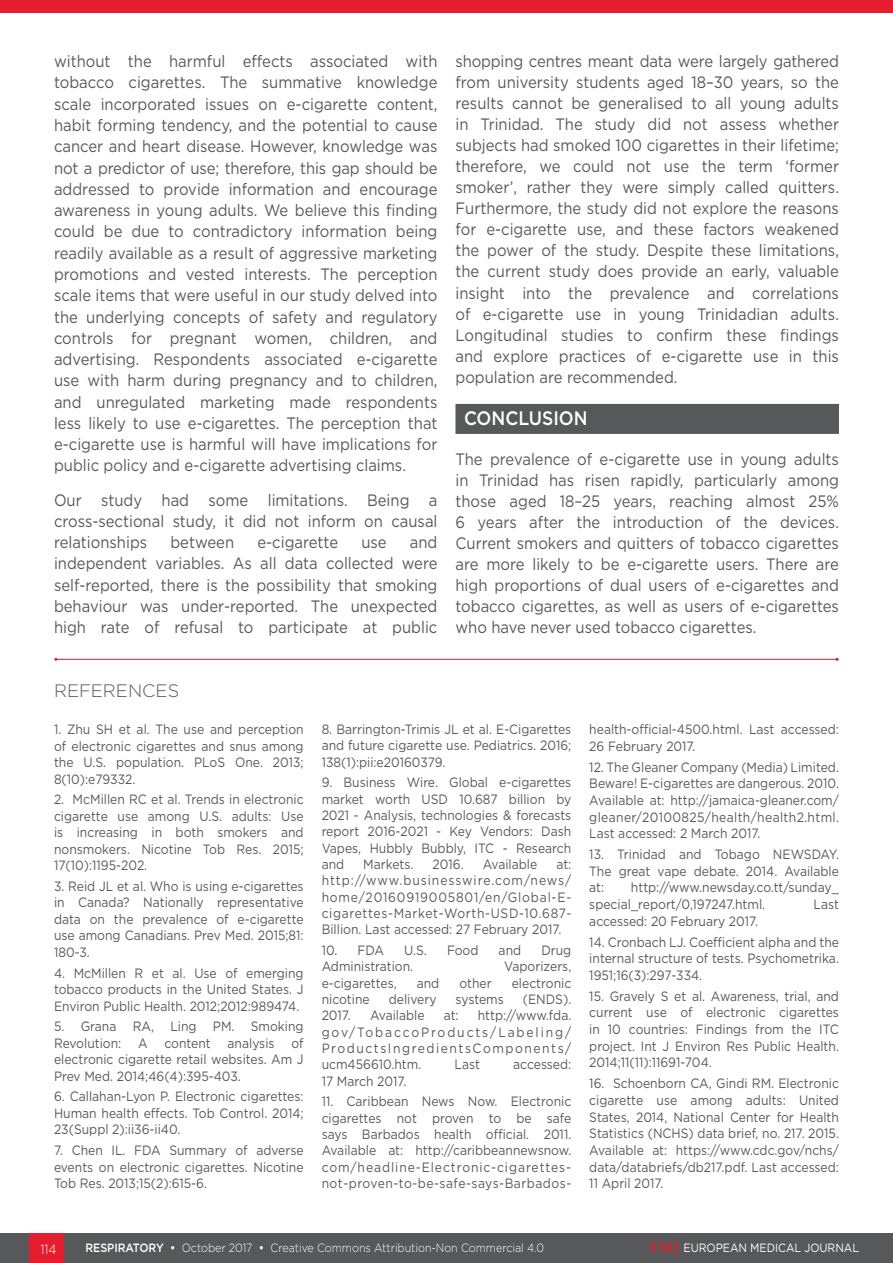
<style>
.page{position:relative;width:893px;height:1263px;background:#fff}
.page>*{position:absolute;margin:0;border:0;box-sizing:border-box;transform-origin:0 0}
._8__Heading_1{font:500 19.5px "Gotham";color:#fff;scale:.9 1}
._18__References_titl{font:300 18px "Gotham";color:#57585a}
._11__Main_text{font:16.5px/21.3px "Gotham";color:#57585a;text-align:justify;scale:.9 1}
._19__References_text{font:13.5px/16.5px "Gotham";color:#57585a;text-align:justify;scale:.9 1}
.t1{font:300 13.5px "Gotham";color:#fff;scale:.9 1}
.t2{font:300 12px "Gotham";letter-spacing:-.005em;color:#fff;scale:.9 1}
.t3{font:12px "Gotham";letter-spacing:-.005em;color:#fff;scale:.9 1}
.s1{font-weight:500}
.s2{font-family:"Palatino Linotype";font-weight:700;font-size:15px;color:#e41d2f}
</style>
<div class="page">
<div style="left:0;top:1233px;width:893px;height:30px;background:#57585a"></div>
<div style="left:30px;top:1233px;width:34px;height:30px;background:#e41d2f"></div>
<hr style="left:56px;top:659px;width:781px;height:1px;background:#e41d2f">
<div style="left:0;top:0;width:893px;height:12px;background:#e41d2f"></div>
<div style="left:455px;top:404px;width:384px;height:30px;background:#57585a"></div>
<p class="_11__Main_text" style="left:54px;top:50px;width:428px">without the harmful effects associated with tobacco cigarettes. The summative knowledge scale incorporated issues on e-cigarette content, habit forming tendency, and the potential to cause cancer and heart disease. However, knowledge was not a predictor of use; therefore, this gap should be addressed to provide information and encourage awareness in young adults. We believe this finding could be due to contradictory information being readily available as a result of aggressive marketing promotions and vested interests. The perception scale items that were useful in our study delved into the underlying concepts of safety and regulatory controls for pregnant women, children, and advertising. Respondents associated e-cigarette use with harm during pregnancy and to children, and unregulated marketing made respondents less likely to use e-cigarettes. The perception that e-cigarette use is harmful will have implications for public policy and e-cigarette advertising claims.</p>
<p class="_11__Main_text" style="left:54px;top:489px;width:428px">Our study had some limitations. Being a cross-sectional study, it did not inform on causal relationships</p>
<p class="_11__Main_text" style="left:54px;top:531px;width:428px;text-indent:356px">and independent variables. As all data collected were self-reported, there is the possibility that smoking behaviour was under-reported. The unexpected high rate of refusal to participate at public</p>
<p class="_11__Main_text" style="left:170px;top:531px;width:72px">between</p>
<p class="_11__Main_text" style="left:257px;top:531px;width:91px">e-cigarette</p>
<p class="_11__Main_text" style="left:361px;top:531px;width:30px">use</p>
<p class="_11__Main_text" style="left:455px;top:51px;width:428px">shopping centres meant data were largely gathered from university students aged 18–30 years, so the results cannot be generalised to all young adults in Trinidad. The study did not assess whether subjects had smoked 100 cigarettes in their lifetime; therefore, we could not use the term ‘former smoker’, rather they were simply called quitters.<br>Furthermore, the study did not explore the reasons for e-cigarette use, and these factors weakened the power of the study. Despite these limitations, the current study does provide an early, valuable insight into the prevalence and correlations of e-cigarette use in young Trinidadian adults.<br>Longitudinal studies to confirm these findings and explore practices of e-cigarette use in this population are recommended.</p>
<p class="_8__Heading_1" style="left:464px;top:406px;width:139px">CONCLUSION</p>
<p class="_11__Main_text" style="left:455px;top:448px;width:428px">The prevalence of e-cigarette use in young adults in Trinidad has risen rapidly, particularly among those aged 18–25 years, reaching almost 25% 6 years after the introduction of the devices.<br>Current smokers and quitters of tobacco cigarettes are more likely to be e-cigarette users. There are high proportions of dual users of e-cigarettes and tobacco cigarettes, as well as users of e-cigarettes who have never used tobacco cigarettes.</p>
<p class="_18__References_titl" style="left:54px;top:680px;width:127px">REFERENCES</p>
<p class="_19__References_text" style="left:54px;top:721px;width:279px">1. Zhu SH et al. The use and perception of electronic cigarettes and snus among the U.S. population. PLoS One. 2013; 8(10):e79332.</p>
<p class="_19__References_text" style="left:54px;top:791px;width:279px">2. McMillen RC et al. Trends in electronic cigarette use among U.S. adults: Use is increasing in both smokers and nonsmokers. Nicotine Tob Res. 2015; 17(10):1195-202.</p>
<p class="_19__References_text" style="left:54px;top:878px;width:279px">3. Reid JL et al. Who is using e-cigarettes in Canada? Nationally representative data on the prevalence of e-cigarette use among Canadians. Prev Med. 2015;81:<br>180-3.</p>
<p class="_19__References_text" style="left:54px;top:964px;width:279px">4. McMillen R et al. Use of emerging tobacco products in the United States. J Environ Public Health. 2012;2012:989474.</p>
<p class="_19__References_text" style="left:54px;top:1018px;width:279px">5. Grana RA, Ling PM. Smoking Revolution: A content analysis of electronic cigarette retail websites. Am J Prev Med. 2014;46(4):395-403.</p>
<p class="_19__References_text" style="left:54px;top:1088px;width:279px">6. Callahan-Lyon P. Electronic cigarettes:<br>Human health effects. Tob Control. 2014; 23(Suppl 2):ii36-ii40.</p>
<p class="_19__References_text" style="left:54px;top:1142px;width:279px">7. Chen IL. FDA Summary of adverse events on electronic cigarettes. Nicotine Tob Res. 2013;15(2):615-6.</p>
<p class="_19__References_text" style="left:322px;top:721px;width:279px">8. Barrington-Trimis JL et al. E-Cigarettes and future cigarette use. Pediatrics. 2016; 138(1):pii:e20160379.</p>
<p class="_19__References_text" style="left:322px;top:774px;width:279px">9. Business Wire. Global e-cigarettes market worth USD 10.687 billion by 2021 - Analysis, technologies &amp; forecasts report 2016-2021 - Key Vendors: Dash Vapes, Hubbly Bubbly, ITC - Research and</p>
<p class="_19__References_text" style="left:363px;top:856px;width:57px">Markets.</p>
<p class="_19__References_text" style="left:433px;top:856px;width:36px">2016.</p>
<p class="_19__References_text" style="left:483px;top:856px;width:62px">Available</p>
<p class="_19__References_text" style="left:322px;top:856px;width:279px;text-indent:235px">at: http://www.businesswire.com/news/ home/20160919005801/en/Global-E&shy;cigarettes-Market-Worth-USD-10.687- Billion. Last accessed: 27 February 2017.</p>
<p class="_19__References_text" style="left:322px;top:942px;width:71px">10. FDA</p>
<p class="_19__References_text" style="left:404px;top:942px;width:27px">U.S.</p>
<p class="_19__References_text" style="left:447px;top:942px;width:37px">Food</p>
<p class="_19__References_text" style="left:499px;top:942px;width:27px">and</p>
<p class="_19__References_text" style="left:541px;top:942px;width:35px">Drug</p>
<p class="_19__References_text" style="left:322px;top:958px;width:103px">Administration.</p>
<p class="_19__References_text" style="left:504px;top:958px;width:76px">Vaporizers,</p>
<p class="_19__References_text" style="left:322px;top:974px;width:85px">e-cigarettes,</p>
<p class="_19__References_text" style="left:417px;top:974px;width:27px">and</p>
<p class="_19__References_text" style="left:459px;top:974px;width:37px">other</p>
<p class="_19__References_text" style="left:512px;top:974px;width:68px">electronic</p>
<p class="_19__References_text" style="left:322px;top:991px;width:55px">nicotine</p>
<p class="_19__References_text" style="left:389px;top:991px;width:55px">delivery</p>
<p class="_19__References_text" style="left:456px;top:991px;width:55px">systems</p>
<p class="_19__References_text" style="left:523px;top:991px;width:55px">(ENDS).</p>
<p class="_19__References_text" style="left:322px;top:1007px;width:34px">2017.</p>
<p class="_19__References_text" style="left:370px;top:1007px;width:62px">Available</p>
<p class="_19__References_text" style="left:444px;top:1007px;width:18px">at:</p>
<p class="_19__References_text" style="left:322px;top:1007px;width:279px;text-indent:156px">http://www.fda. gov/TobaccoProducts/Labeling/ ProductsIngredientsComponents/ ucm456610.htm.</p>
<p class="_19__References_text" style="left:455px;top:1056px;width:30px">Last</p>
<p class="_19__References_text" style="left:513px;top:1056px;width:66px">accessed:</p>
<p class="_19__References_text" style="left:322px;top:1072px;width:96px">17 March 2017.</p>
<p class="_19__References_text" style="left:322px;top:1093px;width:279px">11. Caribbean News Now. Electronic cigarettes not proven to be safe says Barbados health official. 2011.<br>Available at: http://caribbeannewsnow. com/headline-Electronic-cigarettes&shy;not-proven-to-be-safe-says-Barbados-</p>
<p class="_19__References_text" style="left:589px;top:721px;width:279px">health-official-4500.html. Last accessed:<br>26 February 2017.</p>
<p class="_19__References_text" style="left:589px;top:758px;width:279px">12. The Gleaner Company (Media) Limited.<br>Beware! E-cigarettes are dangerous. 2010.<br>Available at: http://jamaica-gleaner.com/ gleaner/20100825/health/health2.html.<br>Last accessed: 2 March 2017.</p>
<p class="_19__References_text" style="left:589px;top:846px;width:279px">13. Trinidad and Tobago NEWSDAY.<br>The great vape debate. 2014. Available at:</p>
<p class="_19__References_text" style="left:589px;top:879px;width:279px;text-indent:42px">http://www.newsday.co.tt/sunday_ special_report/0,197247.html.</p>
<p class="_19__References_text" style="left:814px;top:896px;width:30px">Last</p>
<p class="_19__References_text" style="left:589px;top:912px;width:189px">accessed: 20 February 2017.</p>
<p class="_19__References_text" style="left:589px;top:933px;width:279px">14. Cronbach LJ. Coefficient alpha and the internal structure of tests. Psychometrika.<br>1951;16(3):297-334.</p>
<p class="_19__References_text" style="left:589px;top:987px;width:279px">15. Gravely S et al. Awareness, trial, and current use of electronic cigarettes in 10 countries: Findings from the ITC project. Int J Environ Res Public Health.<br>2014;11(11):11691-704.</p>
<p class="_19__References_text" style="left:589px;top:1075px;width:279px">16. Schoenborn CA, Gindi RM. Electronic cigarette use among adults: United States, 2014, National Center for Health Statistics (NCHS) data brief, no. 217. 2015.<br>Available at: https://www.cdc.gov/nchs/ data/databriefs/db217.pdf. Last accessed:<br>11 April 2017.</p>
<p class="t1" style="left:41px;top:1240px;width:19px">114</p>
<p class="t2" style="left:85px;top:1240px;width:511px"><span class="s1">RESPIRATORY •</span> October 2017 <span class="s1">•</span> Creative Commons Attribution-Non Commercial 4.0</p>
<p class="t3" style="left:650px;top:1240px;width:234px"><span class="s2">EMJ</span> EUROPEAN MEDICAL JOURNAL</p>
</div>
